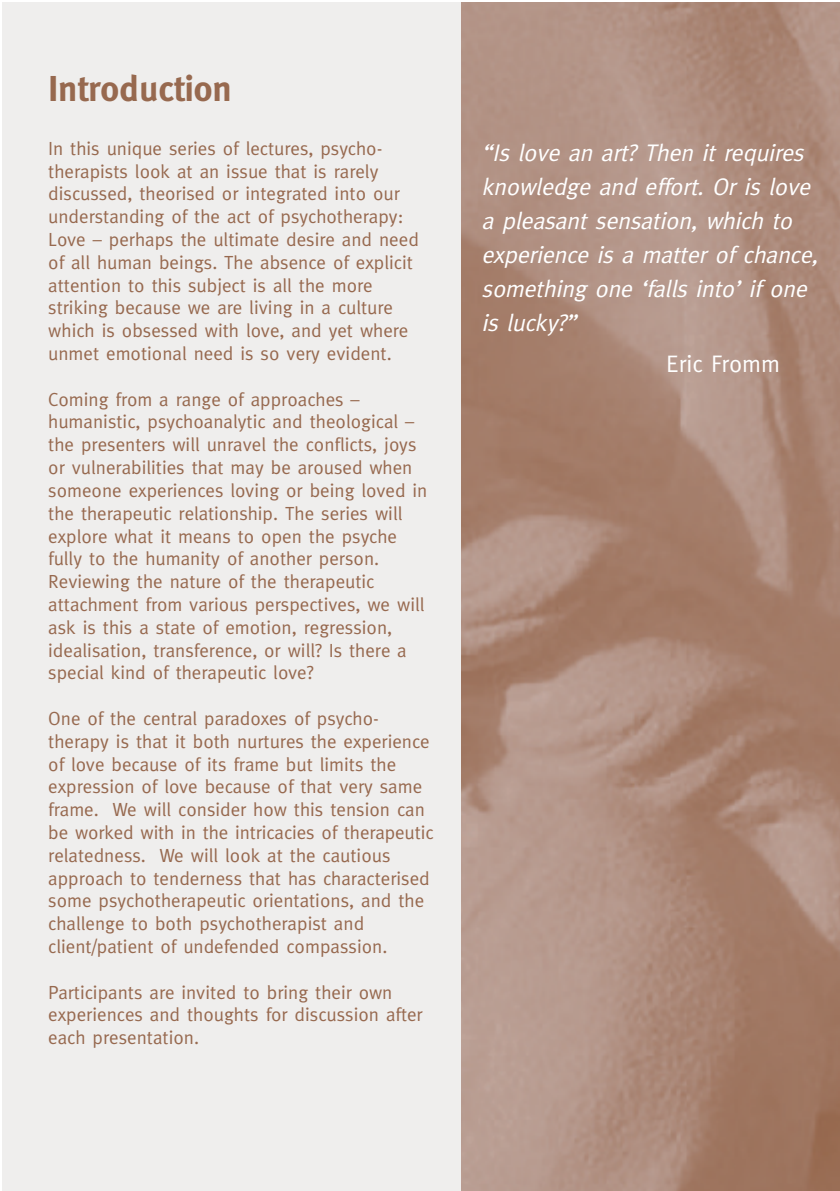
<style>
.page{position:relative;width:840px;height:1191px;background:#fff}
.page>*{position:absolute;margin:0;border:0;box-sizing:border-box;transform-origin:0 0}
.t1{font:700 36px "Meta";color:#97694f}
.t2{font:italic 24px/34px "Meta";color:#fff}
.t3{font:24px "Meta";color:#fff}
.t4{font:19px/22.8px "Meta";color:#97694f}
</style>
<div class="page">
<img style="left:460px;top:3px;width:379px;height:1188px">
<div style="left:2px;top:3px;width:458px;height:1188px;background:#efeeed"></div>
<h1 class="t1" style="left:48px;top:68px;width:185px">Introduction</h1>
<p class="t4" style="left:48px;top:137px;width:372px">In this unique series of lectures, psycho&shy;therapists look at an issue that is rarely discussed, theorised or integrated into our understanding of the act of psychotherapy:<br>Love – perhaps the ultimate desire and need of all human beings. The absence of explicit attention to this subject is all the more striking because we are living in a culture which is obsessed with love, and yet where unmet emotional need is so very evident.</p>
<p class="t4" style="left:48px;top:387px;width:380px">Coming from a range of approaches – humanistic, psychoanalytic and theological – the presenters will unravel the conflicts, joys or vulnerabilities that may be aroused when someone experiences loving or being loved in the therapeutic relationship. The series will explore what it means to open the psyche fully to the humanity of another person.<br>Reviewing the nature of the therapeutic attachment from various perspectives, we will ask is this a state of emotion, regression, idealisation, transference, or will? Is there a special kind of therapeutic love?</p>
<p class="t4" style="left:48px;top:707px;width:386px">One of the central paradoxes of psycho&shy;therapy is that it both nurtures the experience of love because of its frame but limits the expression of love because of that very same frame. We will consider how this tension can be worked with in the intricacies of therapeutic relatedness. We will look at the cautious approach to tenderness that has characterised some psychotherapeutic orientations, and the challenge to both psychotherapist and client/patient of undefended compassion.</p>
<p class="t4" style="left:48px;top:980px;width:376px">Participants are invited to bring their own experiences and thoughts for discussion after each presentation.</p>
<p class="t2" style="left:481px;top:136px;width:343px">“Is love an art? Then it requires knowledge and effort. Or is love a pleasant sensation, which to experience is a matter of chance, something one ‘falls into’ if one is lucky?”</p>
<p class="t3" style="left:666px;top:350px;width:115px">Eric Fromm</p>
</div>
